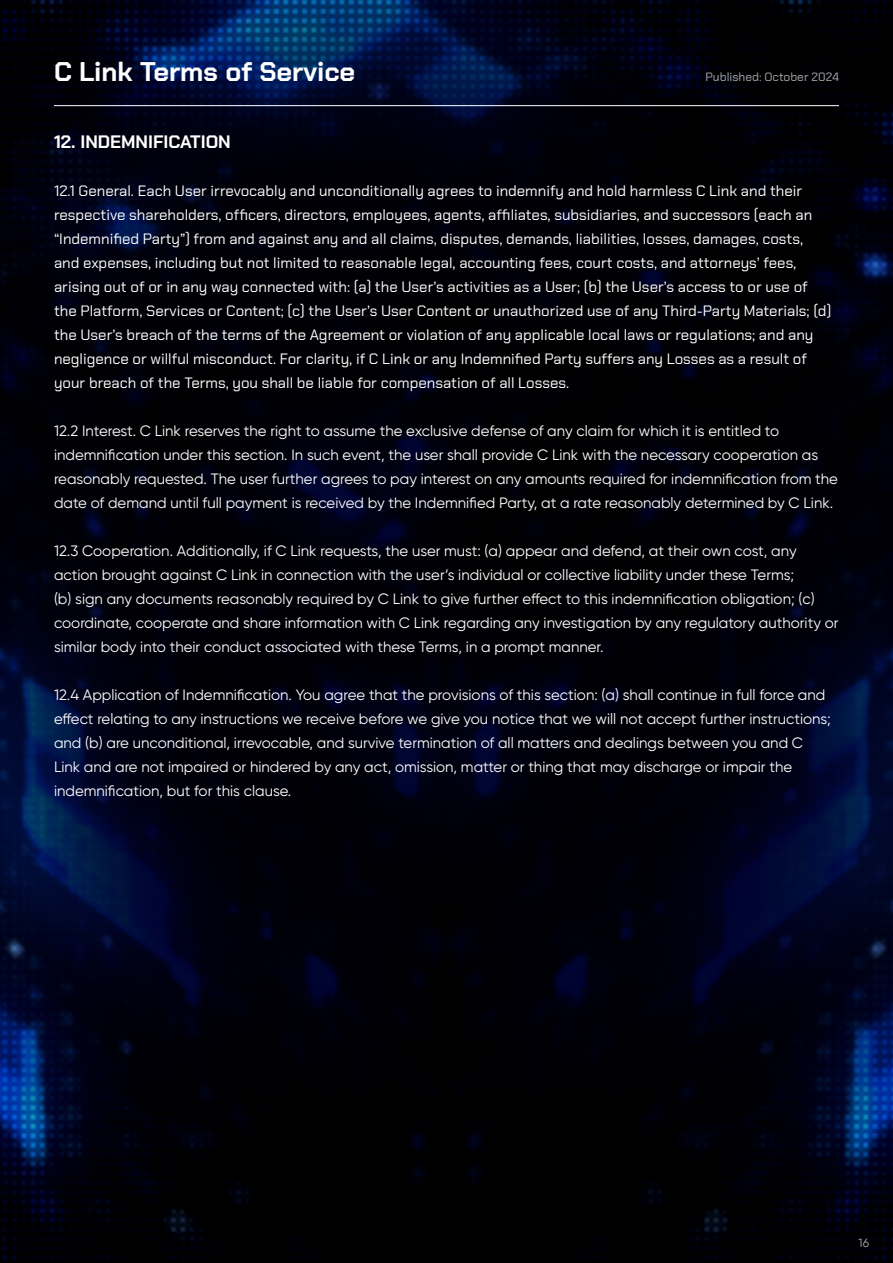
<style>
.page{position:relative;width:893px;height:1263px;background:#fff}
.page>*{position:absolute;margin:0;border:0;box-sizing:border-box;transform-origin:0 0}
.t1{font:700 27px "Chakra Petch";color:#fff}
.t2{font:700 18px "Chakra Petch";color:#fff}
.t3{font:15px/24px "Gilroy";color:#fff}
.t4{font:15px/24px "Chakra Petch";color:#fff}
.t5{font:12px "Chakra Petch";color:#a8a9ad}
.t6{font:12px "Gilroy";color:#a8a9ad}
</style>
<div class="page">
<img style="left:0;top:0;width:893px;height:1263px">
<hr style="left:54px;top:105px;width:785px;height:1px;background:#fff">
<h1 class="t1" style="left:54px;top:56px;width:303px">C Link Terms of Service</h1>
<p class="t5" style="left:706px;top:70px;width:135px">Published: October 2024</p>
<p class="t2" style="left:54px;top:132px;width:178px">12. INDEMNIFICATION</p>
<p class="t4" style="left:54px;top:179px;width:779px">12.1 General. Each User irrevocably and unconditionally agrees to indemnify and hold harmless C Link and their respective shareholders, officers, directors, employees, agents, affiliates, subsidiaries, and successors (each an “Indemnified Party”) from and against any and all claims, disputes, demands, liabilities, losses, damages, costs, and expenses, including but not limited to reasonable legal, accounting fees, court costs, and attorneys’ fees, arising out of or in any way connected with: (a) the User’s activities as a User; (b) the User’s access to or use of the Platform, Services or Content; (c) the User’s User Content or unauthorized use of any Third-Party Materials; (d) the User’s breach of the terms of the Agreement or violation of any applicable local laws or regulations; and any negligence or willful misconduct. For clarity, if C Link or any Indemnified Party suffers any Losses as a result of your breach of the Terms, you shall be liable for compensation of all Losses.</p>
<p class="t3" style="left:54px;top:419px;width:785px">12.2 Interest. C Link reserves the right to assume the exclusive defense of any claim for which it is entitled to indemnification under this section. In such event, the user shall provide C Link with the necessary cooperation as reasonably requested. The user further agrees to pay interest on any amounts required for indemnification from the date of demand until full payment is received by the Indemnified Party, at a rate reasonably determined by C Link.</p>
<p class="t3" style="left:54px;top:539px;width:786px">12.3 Cooperation. Additionally, if C Link requests, the user must: (a) appear and defend, at their own cost, any action brought against C Link in connection with the user’s individual or collective liability under these Terms;<br>(b) sign any documents reasonably required by C Link to give further effect to this indemnification obligation; (c) coordinate, cooperate and share information with C Link regarding any investigation by any regulatory authority or similar body into their conduct associated with these Terms, in a prompt manner.</p>
<p class="t3" style="left:54px;top:683px;width:778px">12.4 Application of Indemnification. You agree that the provisions of this section: (a) shall continue in full force and effect relating to any instructions we receive before we give you notice that we will not accept further instructions; and (b) are unconditional, irrevocable, and survive termination of all matters and dealings between you and C Link and are not impaired or hindered by any act, omission, matter or thing that may discharge or impair the indemnification, but for this clause.</p>
<p class="t6" style="left:859px;top:1235px;width:12px">16</p>
</div>
